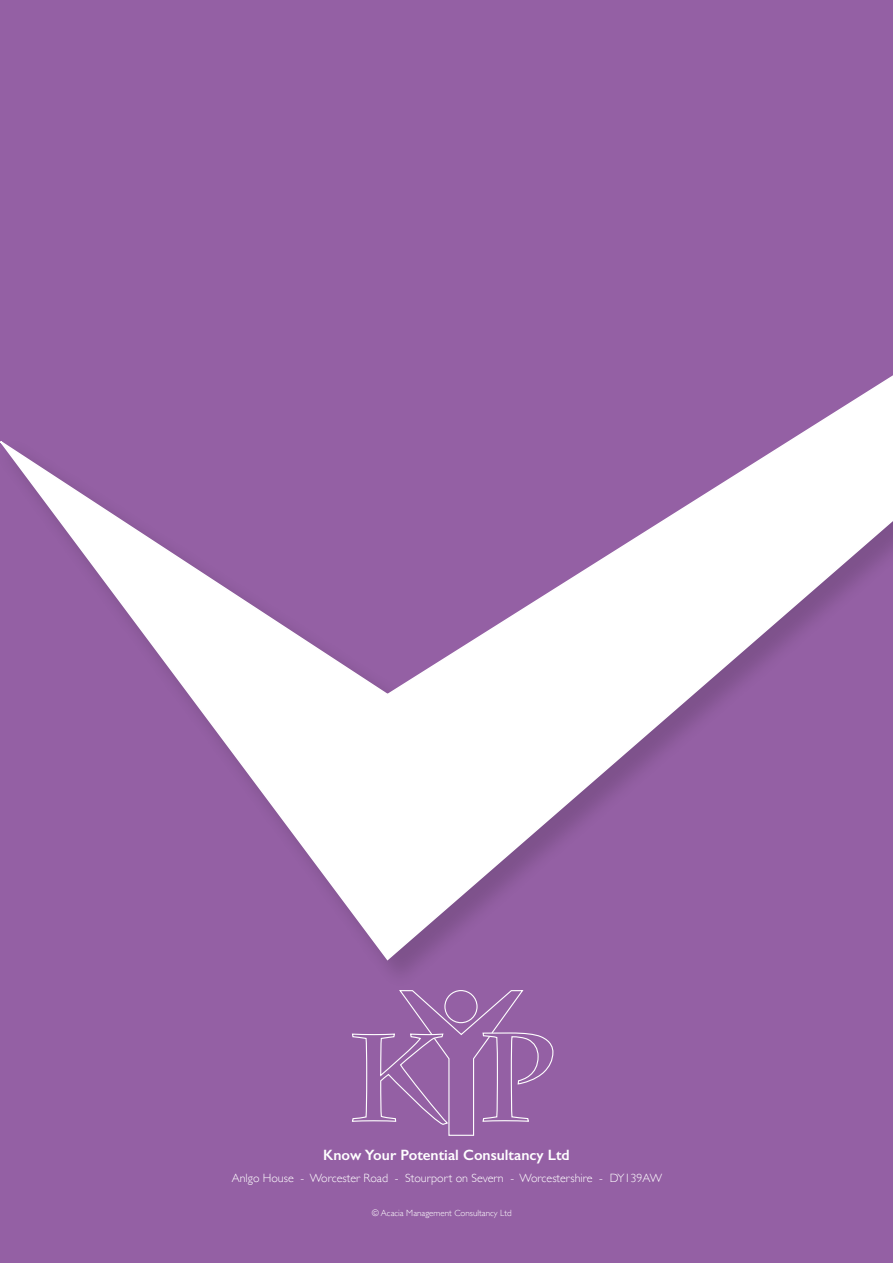
<style>
.page{position:relative;width:893px;height:1263px;background:#9460a4}
.page>*{position:absolute;margin:0;border:0;box-sizing:border-box;transform-origin:0 0}
.t1{font:600 15px "Gill Sans";color:#fff}
.t2{font:300 12px "Gill Sans";color:#fff}
.t3{font:300 9px "Gill Sans";color:#fff}
</style>
<div class="page">
<svg style="left:352px;top:990px;width:202px;height:146px"></svg>
<svg style="left:0;top:375px;width:893px;height:587px"></svg>
<p class="t1" style="left:323px;top:1146px;width:248px">Know Your Potential Consultancy Ltd</p>
<p class="t2" style="left:232px;top:1169px;width:432px">Anlgo House - Worcester Road - Stourport on Severn - Worcestershire - DY139AW</p>
<p class="t3" style="left:372px;top:1206px;width:141px">© Acacia Management Consultancy Ltd</p>
</div>
